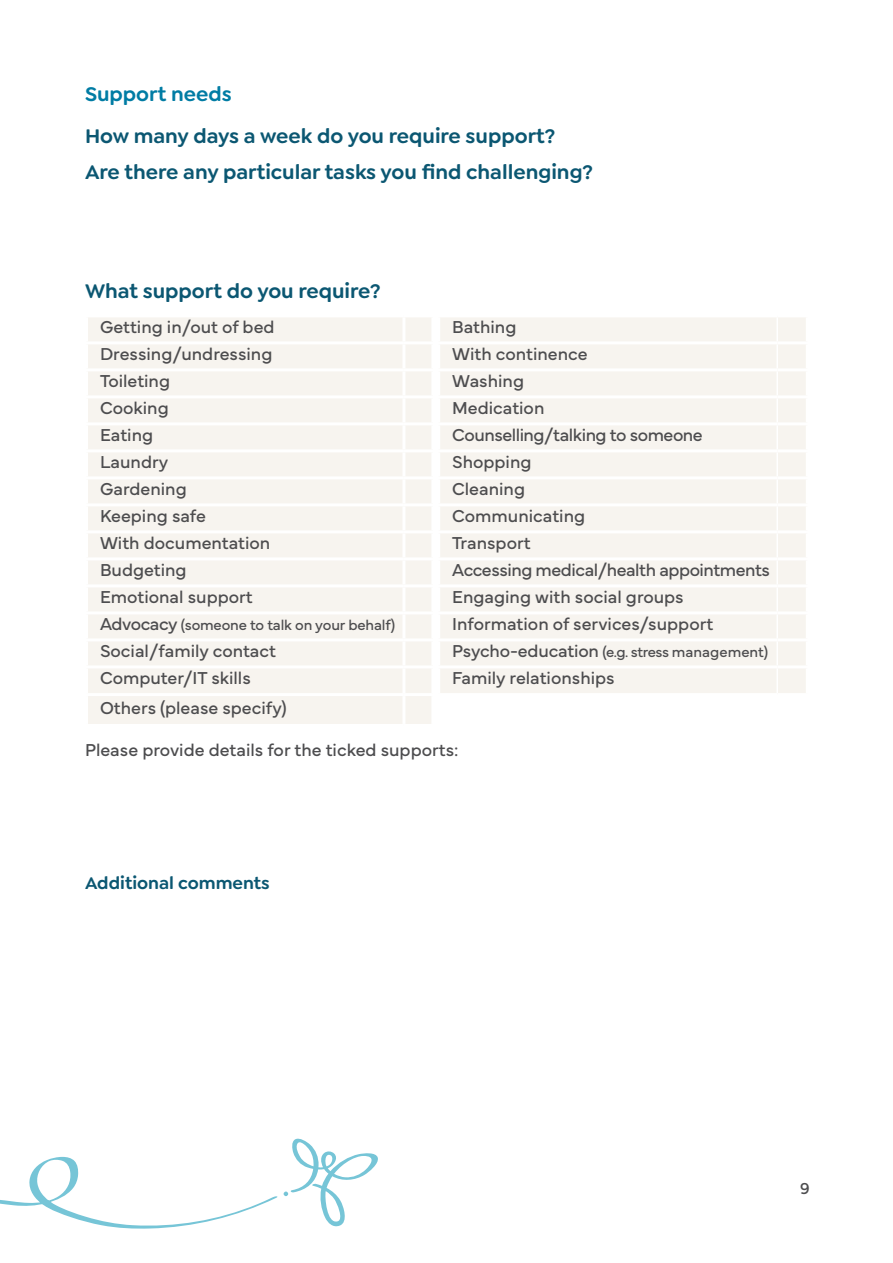
<style>
.page{position:relative;width:893px;height:1263px;background:#fff}
.page>*{position:absolute;margin:0;border:0;box-sizing:border-box;transform-origin:0 0}
.t1{font:600 21px/36px "Goldplay";color:#0b5772}
.t2{font:600 21px "Goldplay";color:#007ca4}
.t3{font:18px "Mundial";color:#4d4d4f}
.t4{font:18px "Mundial";letter-spacing:-.025em;color:#4d4d4f}
.t5{font:600 18px "Goldplay";color:#0b5772}
.t6{font:16.5px "Mundial";color:#4d4d4f}
.t7{font:15px "Mundial";letter-spacing:-.01em;color:#4d4d4f}
.s1{font-size:18px}
</style>
<div class="page">
<svg style="left:284px;top:1138px;width:94px;height:89px"></svg>
<svg style="left:0;top:1157px;width:278px;height:72px"></svg>
<div style="left:88px;top:318px;width:718px;height:406px;background:#f7f4ef"></div>
<svg style="left:438px;top:696px;width:368px;height:28px"></svg>
<hr style="left:776px;top:696px;width:2px;height:29px;background:#fff">
<hr style="left:776px;top:317px;width:2px;height:24px;background:#fff">
<hr style="left:776px;top:344px;width:2px;height:24px;background:#fff">
<hr style="left:776px;top:371px;width:2px;height:24px;background:#fff">
<hr style="left:776px;top:398px;width:2px;height:24px;background:#fff">
<hr style="left:776px;top:425px;width:2px;height:24px;background:#fff">
<hr style="left:776px;top:452px;width:2px;height:24px;background:#fff">
<hr style="left:776px;top:479px;width:2px;height:24px;background:#fff">
<hr style="left:776px;top:506px;width:2px;height:24px;background:#fff">
<hr style="left:776px;top:533px;width:2px;height:24px;background:#fff">
<hr style="left:776px;top:560px;width:2px;height:24px;background:#fff">
<hr style="left:776px;top:587px;width:2px;height:24px;background:#fff">
<hr style="left:776px;top:614px;width:2px;height:24px;background:#fff">
<hr style="left:776px;top:641px;width:2px;height:24px;background:#fff">
<hr style="left:776px;top:668px;width:2px;height:25px;background:#fff">
<hr style="left:437px;top:317px;width:3px;height:24px;background:#fff">
<hr style="left:437px;top:341px;width:340px;height:3px;background:#fff">
<hr style="left:437px;top:344px;width:3px;height:24px;background:#fff">
<hr style="left:777px;top:341px;width:32px;height:3px;background:#fff">
<hr style="left:437px;top:368px;width:340px;height:3px;background:#fff">
<hr style="left:437px;top:371px;width:3px;height:24px;background:#fff">
<hr style="left:777px;top:368px;width:32px;height:3px;background:#fff">
<hr style="left:437px;top:395px;width:340px;height:3px;background:#fff">
<hr style="left:437px;top:398px;width:3px;height:24px;background:#fff">
<hr style="left:777px;top:395px;width:32px;height:3px;background:#fff">
<hr style="left:437px;top:422px;width:340px;height:3px;background:#fff">
<hr style="left:437px;top:425px;width:3px;height:24px;background:#fff">
<hr style="left:777px;top:422px;width:32px;height:3px;background:#fff">
<hr style="left:437px;top:449px;width:340px;height:3px;background:#fff">
<hr style="left:437px;top:452px;width:3px;height:24px;background:#fff">
<hr style="left:777px;top:449px;width:32px;height:3px;background:#fff">
<hr style="left:437px;top:476px;width:340px;height:3px;background:#fff">
<hr style="left:437px;top:479px;width:3px;height:24px;background:#fff">
<hr style="left:777px;top:476px;width:32px;height:3px;background:#fff">
<hr style="left:437px;top:503px;width:340px;height:3px;background:#fff">
<hr style="left:437px;top:506px;width:3px;height:24px;background:#fff">
<hr style="left:777px;top:503px;width:32px;height:3px;background:#fff">
<hr style="left:437px;top:530px;width:340px;height:3px;background:#fff">
<hr style="left:437px;top:533px;width:3px;height:24px;background:#fff">
<hr style="left:777px;top:530px;width:32px;height:3px;background:#fff">
<hr style="left:437px;top:557px;width:340px;height:3px;background:#fff">
<hr style="left:437px;top:560px;width:3px;height:24px;background:#fff">
<hr style="left:777px;top:557px;width:32px;height:3px;background:#fff">
<hr style="left:437px;top:584px;width:340px;height:3px;background:#fff">
<hr style="left:437px;top:587px;width:3px;height:24px;background:#fff">
<hr style="left:777px;top:584px;width:32px;height:3px;background:#fff">
<hr style="left:437px;top:611px;width:340px;height:3px;background:#fff">
<hr style="left:437px;top:614px;width:3px;height:24px;background:#fff">
<hr style="left:777px;top:611px;width:32px;height:3px;background:#fff">
<hr style="left:437px;top:638px;width:340px;height:3px;background:#fff">
<hr style="left:437px;top:641px;width:3px;height:24px;background:#fff">
<hr style="left:777px;top:638px;width:32px;height:3px;background:#fff">
<hr style="left:437px;top:665px;width:340px;height:3px;background:#fff">
<hr style="left:437px;top:668px;width:3px;height:25px;background:#fff">
<hr style="left:777px;top:665px;width:32px;height:3px;background:#fff">
<hr style="left:437px;top:693px;width:340px;height:3px;background:#fff">
<hr style="left:777px;top:693px;width:32px;height:3px;background:#fff">
<hr style="left:402px;top:317px;width:3px;height:24px;background:#fff">
<hr style="left:431px;top:317px;width:3px;height:24px;background:#fff">
<hr style="left:85px;top:341px;width:319px;height:3px;background:#fff">
<hr style="left:404px;top:341px;width:30px;height:3px;background:#fff">
<hr style="left:402px;top:344px;width:3px;height:24px;background:#fff">
<hr style="left:431px;top:344px;width:3px;height:24px;background:#fff">
<hr style="left:85px;top:368px;width:319px;height:3px;background:#fff">
<hr style="left:404px;top:368px;width:30px;height:3px;background:#fff">
<hr style="left:402px;top:371px;width:3px;height:24px;background:#fff">
<hr style="left:431px;top:371px;width:3px;height:24px;background:#fff">
<hr style="left:85px;top:395px;width:319px;height:3px;background:#fff">
<hr style="left:404px;top:395px;width:30px;height:3px;background:#fff">
<hr style="left:402px;top:398px;width:3px;height:24px;background:#fff">
<hr style="left:431px;top:398px;width:3px;height:24px;background:#fff">
<hr style="left:85px;top:422px;width:319px;height:3px;background:#fff">
<hr style="left:404px;top:422px;width:30px;height:3px;background:#fff">
<hr style="left:402px;top:425px;width:3px;height:24px;background:#fff">
<hr style="left:431px;top:425px;width:3px;height:24px;background:#fff">
<hr style="left:85px;top:449px;width:319px;height:3px;background:#fff">
<hr style="left:404px;top:449px;width:30px;height:3px;background:#fff">
<hr style="left:402px;top:452px;width:3px;height:24px;background:#fff">
<hr style="left:431px;top:452px;width:3px;height:24px;background:#fff">
<hr style="left:85px;top:476px;width:319px;height:3px;background:#fff">
<hr style="left:404px;top:476px;width:30px;height:3px;background:#fff">
<hr style="left:402px;top:479px;width:3px;height:24px;background:#fff">
<hr style="left:431px;top:479px;width:3px;height:24px;background:#fff">
<hr style="left:85px;top:503px;width:319px;height:3px;background:#fff">
<hr style="left:404px;top:503px;width:30px;height:3px;background:#fff">
<hr style="left:402px;top:506px;width:3px;height:24px;background:#fff">
<hr style="left:431px;top:506px;width:3px;height:24px;background:#fff">
<hr style="left:85px;top:530px;width:319px;height:3px;background:#fff">
<hr style="left:404px;top:530px;width:30px;height:3px;background:#fff">
<hr style="left:402px;top:533px;width:3px;height:24px;background:#fff">
<hr style="left:431px;top:533px;width:3px;height:24px;background:#fff">
<hr style="left:85px;top:557px;width:319px;height:3px;background:#fff">
<hr style="left:404px;top:557px;width:30px;height:3px;background:#fff">
<hr style="left:402px;top:560px;width:3px;height:24px;background:#fff">
<hr style="left:431px;top:560px;width:3px;height:24px;background:#fff">
<hr style="left:85px;top:584px;width:319px;height:3px;background:#fff">
<hr style="left:404px;top:584px;width:30px;height:3px;background:#fff">
<hr style="left:402px;top:587px;width:3px;height:24px;background:#fff">
<hr style="left:431px;top:587px;width:3px;height:24px;background:#fff">
<hr style="left:85px;top:611px;width:319px;height:3px;background:#fff">
<hr style="left:404px;top:611px;width:30px;height:3px;background:#fff">
<hr style="left:402px;top:614px;width:3px;height:24px;background:#fff">
<hr style="left:431px;top:614px;width:3px;height:24px;background:#fff">
<hr style="left:85px;top:638px;width:319px;height:3px;background:#fff">
<hr style="left:404px;top:638px;width:30px;height:3px;background:#fff">
<hr style="left:402px;top:641px;width:3px;height:24px;background:#fff">
<hr style="left:431px;top:641px;width:3px;height:24px;background:#fff">
<hr style="left:85px;top:665px;width:319px;height:3px;background:#fff">
<hr style="left:404px;top:665px;width:30px;height:3px;background:#fff">
<hr style="left:402px;top:668px;width:3px;height:25px;background:#fff">
<hr style="left:431px;top:668px;width:3px;height:25px;background:#fff">
<hr style="left:85px;top:693px;width:319px;height:3px;background:#fff">
<hr style="left:404px;top:693px;width:30px;height:3px;background:#fff">
<hr style="left:402px;top:696px;width:3px;height:28px;background:#fff">
<hr style="left:431px;top:696px;width:3px;height:28px;background:#fff">
<p class="t2" style="left:85px;top:81px;width:148px">Support needs</p>
<p class="t1" style="left:85px;top:118px;width:510px">How many days a week do you require support?<br>Are there any particular tasks you find challenging?</p>
<p class="t1" style="left:85px;top:272px;width:297px">What support do you require?</p>
<p class="t3" style="left:100px;top:313px;width:176px">Getting in/out of bed</p>
<p class="t3" style="left:452px;top:313px;width:66px">Bathing</p>
<p class="t3" style="left:100px;top:340px;width:174px">Dressing/undressing</p>
<p class="t3" style="left:452px;top:340px;width:137px">With continence</p>
<p class="t3" style="left:100px;top:367px;width:72px">Toileting</p>
<p class="t3" style="left:452px;top:367px;width:73px">Washing</p>
<p class="t3" style="left:100px;top:394px;width:70px">Cooking</p>
<p class="t3" style="left:452px;top:394px;width:94px">Medication</p>
<p class="t3" style="left:100px;top:421px;width:55px">Eating</p>
<p class="t4" style="left:452px;top:421px;width:252px">Counselling/talking to someone</p>
<p class="t3" style="left:100px;top:448px;width:70px">Laundry</p>
<p class="t3" style="left:452px;top:448px;width:81px">Shopping</p>
<p class="t3" style="left:100px;top:475px;width:88px">Gardening</p>
<p class="t3" style="left:452px;top:475px;width:74px">Cleaning</p>
<p class="t3" style="left:100px;top:502px;width:107px">Keeping safe</p>
<p class="t3" style="left:452px;top:502px;width:134px">Communicating</p>
<p class="t3" style="left:100px;top:529px;width:172px">With documentation</p>
<p class="t3" style="left:452px;top:529px;width:80px">Transport</p>
<p class="t3" style="left:100px;top:556px;width:88px">Budgeting</p>
<p class="t4" style="left:452px;top:556px;width:319px">Accessing medical/health appointments</p>
<p class="t3" style="left:100px;top:583px;width:154px">Emotional support</p>
<p class="t3" style="left:452px;top:583px;width:233px">Engaging with social groups</p>
<p class="t7" style="left:100px;top:613px;width:297px"><span class="s1">Advocacy</span> (someone to talk on your behalf)</p>
<p class="t3" style="left:452px;top:610px;width:263px">Information of services/support</p>
<p class="t3" style="left:100px;top:637px;width:178px">Social/family contact</p>
<p class="t7" style="left:452px;top:640px;width:318px"><span class="s1">Psycho-education</span> (e.g. stress management)</p>
<p class="t3" style="left:100px;top:664px;width:152px">Computer/IT skills</p>
<p class="t3" style="left:452px;top:664px;width:164px">Family relationships</p>
<p class="t3" style="left:100px;top:693px;width:188px">Others (please specify)</p>
<p class="t3" style="left:85px;top:736px;width:375px">Please provide details for the ticked supports:</p>
<p class="t5" style="left:85px;top:872px;width:186px">Additional comments</p>
<p class="t6" style="left:800px;top:1176px;width:11px">9</p>
</div>
